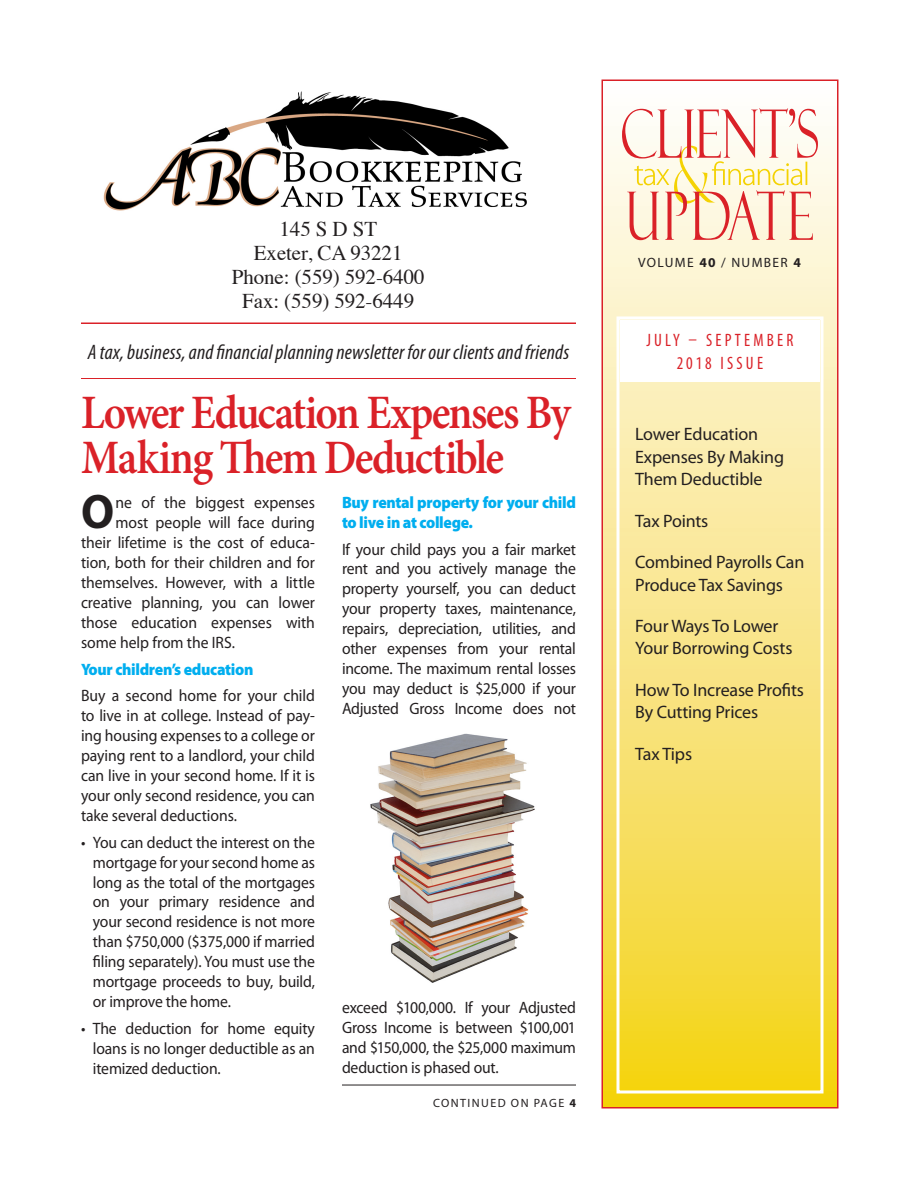
<style>
.page{position:relative;width:918px;height:1188px;background:#fff}
.page>*{position:absolute;margin:0;border:0;box-sizing:border-box;transform-origin:0 0}
.Body_1b_Initial_Cap{font:700 48.6px "Myriad Pro";color:#231f20;scale:.95 1}
.Head_1B_a{font:600 48px/45px "Minion Pro";letter-spacing:-.04em;color:#da2128;scale:.9 1}
.Tag_Line{font:italic condensed 21px "Myriad Pro";letter-spacing:.01em;color:#231f20}
.t1{font:21px "Times";letter-spacing:-.005em;color:#231f20}
.Contents{font:18px/22.5px "Myriad Pro";letter-spacing:-.01em;color:#231f20}
.In_This_Issue{font:condensed 18px/22.5px "Myriad Pro";letter-spacing:.19em;color:#da2128;text-align:center;scale:.95 1}
.Body_1b{font:16.5px/20px "Myriad Pro";letter-spacing:-.01em;color:#231f20;text-align:justify;scale:.95 1}
.Bullet_1b{font:16.5px/20px "Myriad Pro";letter-spacing:-.01em;color:#231f20;text-align:justify;scale:.95 1}
.Body_1b_Initial_Cap-2{font:16.5px "Myriad Pro";letter-spacing:-.005em;color:#231f20;scale:.95 1}
.Blue_bold_sub_head{font:900 16.5px/20px "Myriad Pro";letter-spacing:-.02em;color:#00aeef;scale:.95 1}
.Volume_Label{font:13.5px "Myriad Pro";letter-spacing:.1em;color:#231f20}
.Continued_On{font:12px "Myriad Pro";letter-spacing:.12em;color:#231f20}
.s1{font-weight:700}
</style>
<div class="page">
<svg style="left:601px;top:79px;width:238px;height:1030px;background:#f8e180"></svg>
<hr style="left:81px;top:322px;width:495px;height:2px;background:#da2128">
<hr style="left:81px;top:378px;width:495px;height:2px;background:#da2128">
<div style="left:616px;top:316px;width:208px;height:778px;border:3px solid #fff"></div>
<svg style="left:622px;top:108px;width:196px;height:132px"></svg>
<hr style="left:342px;top:1085px;width:234px;height:1px;background:#231f20">
<img style="left:370px;top:733px;width:165px;height:250px">
<div style="left:620px;top:320px;width:200px;height:62px;background:#fff"></div>
<img style="left:103px;top:91px;width:424px;height:120px">
<p class="t1" style="left:280px;top:209px;width:99px">145 S D ST</p>
<p class="t1" style="left:254px;top:233px;width:150px">Exeter, CA 93221</p>
<p class="t1" style="left:232px;top:257px;width:194px">Phone: (559) 592-6400</p>
<p class="t1" style="left:242px;top:281px;width:173px">Fax: (559) 592-6449</p>
<p class="Tag_Line" style="left:88px;top:339px;width:483px">A tax, business, and financial planning newsletter for our clients and friends</p>
<p class="Head_1B_a" style="left:81px;top:390px;width:546px">Lower Education Expenses By<br>Making Them Deductible</p>
<p class="Body_1b_Initial_Cap" style="left:81px;top:480px;width:36px">O</p>
<p class="Body_1b_Initial_Cap-2" style="left:115px;top:492px;width:211px">ne of the biggest expenses</p>
<p class="Body_1b_Initial_Cap-2" style="left:115px;top:512px;width:211px">most people will face during</p>
<p class="Body_1b_Initial_Cap-2" style="left:81px;top:532px;width:248px">their lifetime is the cost of educa-</p>
<p class="Body_1b_Initial_Cap-2" style="left:81px;top:552px;width:248px">tion, both for their children and for</p>
<p class="Body_1b_Initial_Cap-2" style="left:81px;top:572px;width:248px">themselves. However, with a little</p>
<p class="Body_1b_Initial_Cap-2" style="left:81px;top:592px;width:248px">creative planning, you can lower</p>
<p class="Body_1b_Initial_Cap-2" style="left:81px;top:612px;width:248px">those education expenses with</p>
<p class="Body_1b_Initial_Cap-2" style="left:81px;top:632px;width:164px">some help from the IRS.</p>
<p class="Blue_bold_sub_head" style="left:81px;top:658px;width:183px">Your children’s education</p>
<p class="Body_1b" style="left:81px;top:685px;width:248px">Buy a second home for your child to live in at college. Instead of pay&shy;ing housing expenses to a college or paying rent to a landlord, your child can live in your second home. If it is your only second residence, you can take several deductions.</p>
<p class="Bullet_1b" style="left:93px;top:832px;width:235px;text-indent:-12px">• You can deduct the interest on the mortgage for your second home as long as the total of the mortgages on your primary residence and your second residence is not more than $750,000 ($375,000 if married filing separately). You must use the mortgage proceeds to buy, build, or improve the home.</p>
<p class="Bullet_1b" style="left:93px;top:1018px;width:235px;text-indent:-12px">• The deduction for home equity loans is no longer deductible as an itemized deduction.</p>
<p class="Blue_bold_sub_head" style="left:342px;top:492px;width:248px">Buy rental property for your child to live in at college.</p>
<p class="Body_1b" style="left:342px;top:539px;width:248px">If your child pays you a fair market rent and you actively manage the property yourself, you can deduct your property taxes, maintenance, repairs, depreciation, utilities, and other expenses from your rental income. The maximum rental losses you may deduct is $25,000 if your Adjusted Gross Income does not</p>
<p class="Body_1b" style="left:342px;top:998px;width:248px">exceed $100,000. If your Adjusted Gross Income is between $100,001 and $150,000, the $25,000 maximum deduction is phased out.</p>
<p class="Continued_On" style="left:433px;top:1096px;width:144px">CONTINUED ON PAGE <span class="s1">4</span></p>
<p class="Volume_Label" style="left:638px;top:254px;width:164px">VOLUME <span class="s1">40</span> / NUMBER <span class="s1">4</span></p>
<p class="In_This_Issue" style="left:646px;top:329px;width:156px">JULY – SEPTEMBER<br>2018 ISSUE</p>
<p class="Contents" style="left:635px;top:423px;width:150px">Lower Education<br>Expenses By Making<br>Them Deductible</p>
<p class="Contents" style="left:635px;top:509px;width:75px">Tax Points</p>
<p class="Contents" style="left:635px;top:550px;width:171px">Combined Payrolls Can<br>Produce Tax Savings</p>
<p class="Contents" style="left:635px;top:614px;width:159px">Four Ways To Lower<br>Your Borrowing Costs</p>
<p class="Contents" style="left:635px;top:678px;width:170px">How To Increase Profits<br>By Cutting Prices</p>
<p class="Contents" style="left:635px;top:742px;width:58px">Tax Tips</p>
</div>
